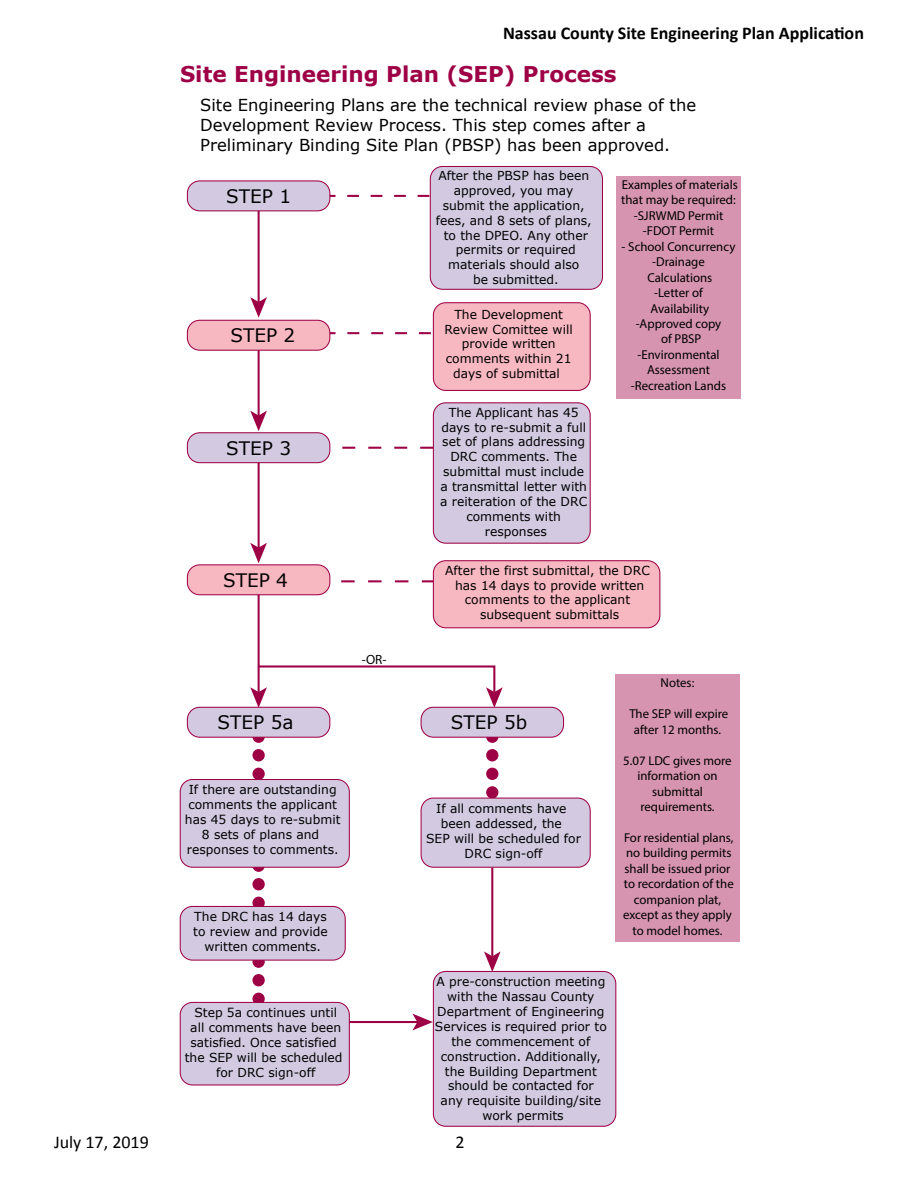
<style>
.page{position:relative;width:918px;height:1188px;background:#fff}
.page>*{position:absolute;margin:0;border:0;box-sizing:border-box;transform-origin:0 0}
.t1{font:700 21.6px "Verdana";color:#9e0045}
.t2{font:18.6px "Verdana";color:#000}
.t3{font:700 18px "Calibri";color:#000}
.t4{font:18px "Calibri";color:#000}
.t5{font:16.5px/19.8px "Verdana";color:#000}
.t6{font:13.35px "Myriad Pro";color:#000}
.t7{font:12.9px/15.5px "Myriad Pro";color:#000;text-align:center}
.t8{font:12.45px/14.9px "Verdana";color:#000;text-align:center}
</style>
<div class="page">
<hr style="left:258px;top:203px;width:2px;height:100px;background:#9e0045">
<svg style="left:250px;top:297px;width:17px;height:21px"></svg>
<hr style="left:258px;top:349px;width:2px;height:68px;background:#9e0045">
<svg style="left:250px;top:411px;width:17px;height:20px"></svg>
<hr style="left:258px;top:462px;width:2px;height:87px;background:#9e0045">
<svg style="left:250px;top:543px;width:17px;height:20px"></svg>
<hr style="left:258px;top:593px;width:2px;height:100px;background:#9e0045">
<svg style="left:347px;top:195px;width:83px;height:2px"></svg>
<svg style="left:347px;top:332px;width:86px;height:2px"></svg>
<svg style="left:342px;top:447px;width:91px;height:2px"></svg>
<svg style="left:341px;top:580px;width:92px;height:2px"></svg>
<svg style="left:250px;top:664px;width:253px;height:44px"></svg>
<div style="left:252px;top:768px;width:13px;height:12px;background:#9e0045;border-radius:50%"></div>
<div style="left:252px;top:749px;width:13px;height:12px;background:#9e0045;border-radius:50%"></div>
<div style="left:252px;top:730px;width:13px;height:13px;background:#9e0045;border-radius:50%"></div>
<div style="left:252px;top:897px;width:13px;height:12px;background:#9e0045;border-radius:50%"></div>
<div style="left:252px;top:878px;width:13px;height:12px;background:#9e0045;border-radius:50%"></div>
<svg style="left:252px;top:859px;width:13px;height:13px"></svg>
<div style="left:486px;top:786px;width:12px;height:13px;background:#9e0045;border-radius:50%"></div>
<div style="left:486px;top:768px;width:12px;height:12px;background:#9e0045;border-radius:50%"></div>
<div style="left:486px;top:749px;width:12px;height:12px;background:#9e0045;border-radius:50%"></div>
<div style="left:486px;top:730px;width:12px;height:13px;background:#9e0045;border-radius:50%"></div>
<div style="left:252px;top:993px;width:13px;height:12px;background:#9e0045;border-radius:50%"></div>
<div style="left:252px;top:974px;width:13px;height:12px;background:#9e0045;border-radius:50%"></div>
<div style="left:252px;top:955px;width:13px;height:13px;background:#9e0045;border-radius:50%"></div>
<div style="left:616px;top:176px;width:124px;height:223px;background:#d694b0"></div>
<div style="left:430px;top:166px;width:172px;height:123px;background:#d3cae1;border-radius:12px"></div>
<div style="left:430px;top:166px;width:173px;height:124px;border:1px solid #9e0045;border-radius:12px"></div>
<div style="left:615px;top:675px;width:124px;height:267px;background:#d694b0"></div>
<div style="left:433px;top:303px;width:157px;height:87px;background:#f8b8c1;border-radius:12px"></div>
<div style="left:433px;top:302px;width:158px;height:89px;border:1px solid #9e0045;border-radius:12px"></div>
<div style="left:433px;top:561px;width:227px;height:67px;background:#f8b8c1;border-radius:12px"></div>
<div style="left:433px;top:560px;width:227px;height:68px;border:1px solid #9e0045;border-radius:12px"></div>
<div style="left:433px;top:403px;width:157px;height:140px;background:#d3cae1;border-radius:12px"></div>
<div style="left:433px;top:402px;width:158px;height:142px;border:1px solid #9e0045;border-radius:12px"></div>
<div style="left:421px;top:798px;width:169px;height:69px;background:#d3cae1;border-radius:12px"></div>
<div style="left:421px;top:798px;width:170px;height:70px;border:1px solid #9e0045;border-radius:12px"></div>
<div style="left:433px;top:971px;width:183px;height:155px;background:#d3cae1;border-radius:12px"></div>
<div style="left:433px;top:971px;width:183px;height:156px;border:1px solid #9e0045;border-radius:12px"></div>
<div style="left:180px;top:780px;width:169px;height:87px;background:#d3cae1;border-radius:12px"></div>
<div style="left:180px;top:779px;width:170px;height:89px;border:1px solid #9e0045;border-radius:12px"></div>
<div style="left:180px;top:906px;width:165px;height:54px;background:#d3cae1;border-radius:12px"></div>
<div style="left:180px;top:906px;width:166px;height:55px;border:1px solid #9e0045;border-radius:12px"></div>
<div style="left:180px;top:1002px;width:169px;height:83px;background:#d3cae1;border-radius:12px"></div>
<div style="left:180px;top:1002px;width:170px;height:83px;border:1px solid #9e0045;border-radius:12px"></div>
<hr style="left:491px;top:868px;width:2px;height:89px;background:#9e0045">
<svg style="left:484px;top:951px;width:17px;height:21px"></svg>
<hr style="left:349px;top:1021px;width:69px;height:2px;background:#9e0045">
<svg style="left:412px;top:1014px;width:21px;height:16px"></svg>
<div style="left:187px;top:707px;width:143px;height:30px;background:#d3cae1;border-radius:12px"></div>
<div style="left:187px;top:707px;width:143px;height:31px;border:1px solid #9e0045;border-radius:12px"></div>
<div style="left:421px;top:707px;width:143px;height:30px;background:#d3cae1;border-radius:12px"></div>
<div style="left:421px;top:707px;width:143px;height:31px;border:1px solid #9e0045;border-radius:12px"></div>
<div style="left:187px;top:565px;width:143px;height:30px;background:#f8b8c1;border-radius:12px"></div>
<div style="left:187px;top:564px;width:143px;height:31px;border:1px solid #9e0045;border-radius:12px"></div>
<div style="left:187px;top:433px;width:143px;height:30px;background:#d3cae1;border-radius:12px"></div>
<div style="left:187px;top:432px;width:143px;height:31px;border:1px solid #9e0045;border-radius:12px"></div>
<div style="left:187px;top:320px;width:143px;height:30px;background:#f8b8c1;border-radius:12px"></div>
<div style="left:187px;top:320px;width:143px;height:31px;border:1px solid #9e0045;border-radius:12px"></div>
<div style="left:187px;top:181px;width:143px;height:30px;background:#d3cae1;border-radius:12px"></div>
<div style="left:187px;top:180px;width:143px;height:31px;border:1px solid #9e0045;border-radius:12px"></div>
<h3 class="t4" style="left:54px;top:1130px;width:96px">July 17, 2019</h3>
<h3 class="t3" style="left:503px;top:21px;width:362px">Nassau County Site Engineering Plan Application</h3>
<p class="t1" style="left:180px;top:59px;width:438px">Site Engineering Plan (SEP) Process</p>
<p class="t5" style="left:200px;top:95px;width:497px">Site Engineering Plans are the technical review phase of the<br>Development Review Process. This step comes after a<br>Preliminary Binding Site Plan (PBSP) has been approved.</p>
<p class="t2" style="left:226px;top:183px;width:66px">STEP 1</p>
<p class="t2" style="left:230px;top:323px;width:66px">STEP 2</p>
<p class="t2" style="left:226px;top:435px;width:66px">STEP 3</p>
<p class="t2" style="left:223px;top:567px;width:66px">STEP 4</p>
<p class="t6" style="left:362px;top:651px;width:26px">-OR-</p>
<p class="t8" style="left:436px;top:168px;width:158px">After the PBSP has been approved, you may submit the application, fees, and 8 sets of plans, to the DPEO. Any other permits or required materials should also<br>be submitted.</p>
<p class="t7" style="left:621px;top:176px;width:118px">Examples of materials that may be required: -SJRWMD Permit -FDOT Permit</p>
<p class="t7" style="left:622px;top:238px;width:115px">- School Concurrency -Drainage<br>Calculations<br>-Letter of<br>Availability -Approved copy<br>of PBSP -Environmental<br>Assessment -Recreation Lands</p>
<p class="t8" style="left:445px;top:307px;width:130px">The Development<br>Review Comittee will provide written comments within 21 days of submittal</p>
<p class="t8" style="left:440px;top:405px;width:149px">The Applicant has 45 days to re-submit a full set of plans addressing<br>DRC comments. The submittal must include a transmittal letter with a reiteration of the DRC comments with responses</p>
<p class="t8" style="left:445px;top:563px;width:206px">After the first submittal, the DRC has 14 days to provide written comments to the applicant subsequent submittals</p>
<p class="t2" style="left:218px;top:710px;width:78px">STEP 5a</p>
<p class="t2" style="left:451px;top:710px;width:78px">STEP 5b</p>
<p class="t8" style="left:185px;top:782px;width:157px">If there are outstanding comments the applicant has 45 days to re-submit<br>8 sets of plans and responses to comments.</p>
<p class="t8" style="left:193px;top:909px;width:136px">The DRC has 14 days to review and provide written comments.</p>
<p class="t8" style="left:185px;top:1005px;width:159px">Step 5a continues until all comments have been satisfied. Once satisfied the SEP will be scheduled for DRC sign-off</p>
<p class="t8" style="left:426px;top:801px;width:156px">If all comments have been addessed, the<br>SEP will be scheduled for<br>DRC sign-off</p>
<p class="t8" style="left:435px;top:974px;width:173px">A pre-construction meeting with the Nassau County<br>Department of Engineering<br>Services is required prior to the commencement of construction. Additionally, the Building Department should be contacted for<br>any requisite building/site work permits</p>
<h3 class="t4" style="left:455px;top:1130px;width:11px">2</h3>
<p class="t7" style="left:661px;top:675px;width:35px">Notes:</p>
<p class="t7" style="left:629px;top:706px;width:100px">The SEP will expire after 12 months.</p>
<p class="t7" style="left:623px;top:752px;width:110px">5.07 LDC gives more information on submittal requirements.</p>
<p class="t7" style="left:623px;top:830px;width:112px">For residential plans, no building permits shall be issued prior to recordation of the companion plat, except as they apply to model homes.</p>
</div>
